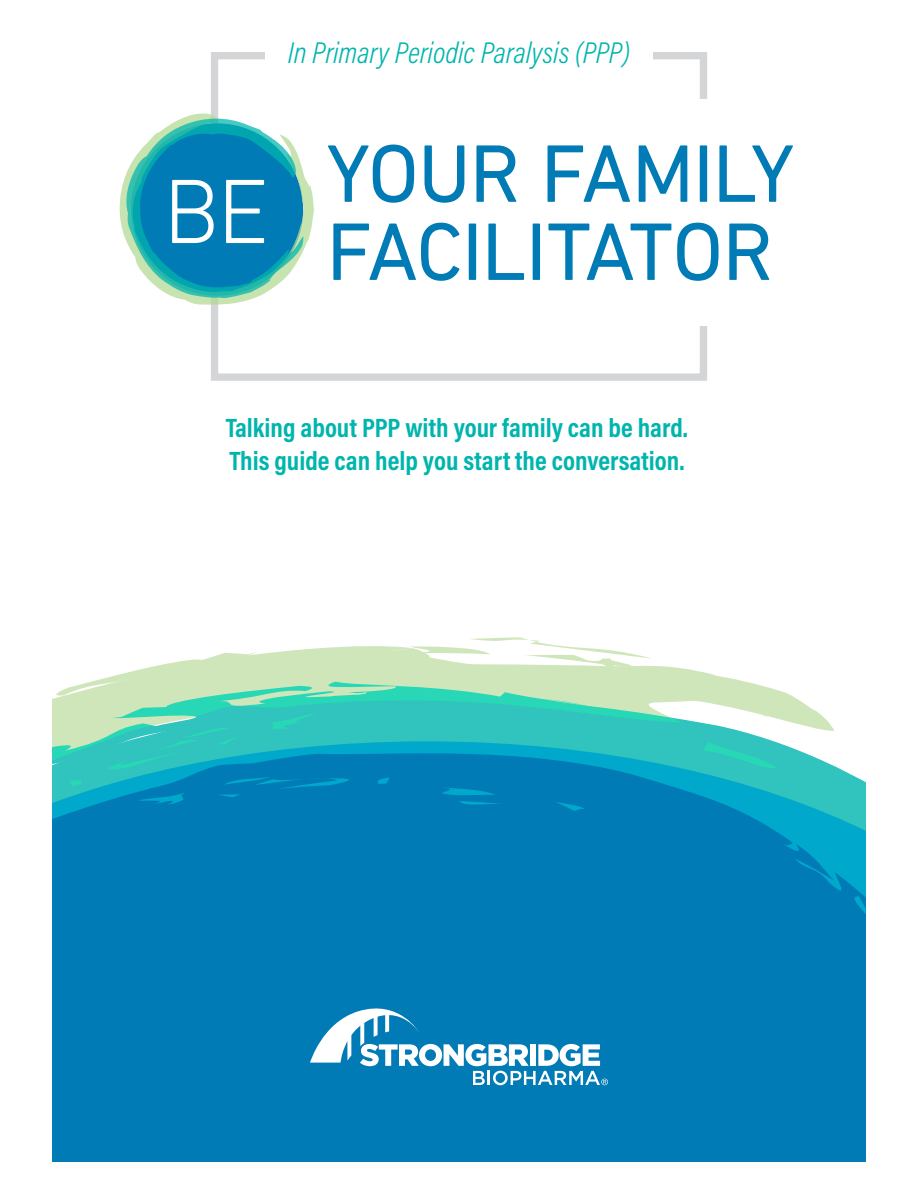
<style>
.page{position:relative;width:918px;height:1188px;background:#fff}
.page>*{position:absolute;margin:0;border:0;box-sizing:border-box;transform-origin:0 0}
.t1{font:300 92.85px "DIN Next LT Pro";color:#fff}
.t2{font:82.95px/78.2px "DIN Next LT Pro";letter-spacing:-.02em;color:#007bb6}
.t3{font:italic 300 30.3px "Acumin Pro Cond";color:#00b5ae}
.t4{font:700 26.7px/32.8px "Acumin Pro Cond";color:#00b5ae}
</style>
<div class="page">
<svg style="left:345px;top:637px;width:238px;height:11px"></svg>
<svg style="left:90px;top:648px;width:656px;height:34px;fill:#cfe6bb"></svg>
<svg style="left:52px;top:682px;width:814px;height:479px;background:#158db9"></svg>
<div style="left:211px;top:52px;width:496px;height:329px;border:7px solid #d4d5d7"></div>
<div style="left:265px;top:27px;width:388px;height:50px;background:#fff"></div>
<div style="left:326px;top:99px;width:472px;height:227px;background:#fff"></div>
<svg style="left:120px;top:113px;width:194px;height:192px"></svg>
<svg style="left:310px;top:1008px;width:298px;height:77px"></svg>
<p class="t3" style="left:288px;top:33px;width:344px">In Primary Periodic Paralysis (PPP)</p>
<h1 class="t1" style="left:163px;top:158px;width:107px">BE</h1>
<h2 class="t2" style="left:326px;top:134px;width:469px">YOUR FAMILY<br>FACILITATOR</h2>
<p class="t4" style="left:226px;top:410px;width:464px">Talking about PPP with your family can be hard.<br>This guide can help you start the conversation.</p>
</div>
